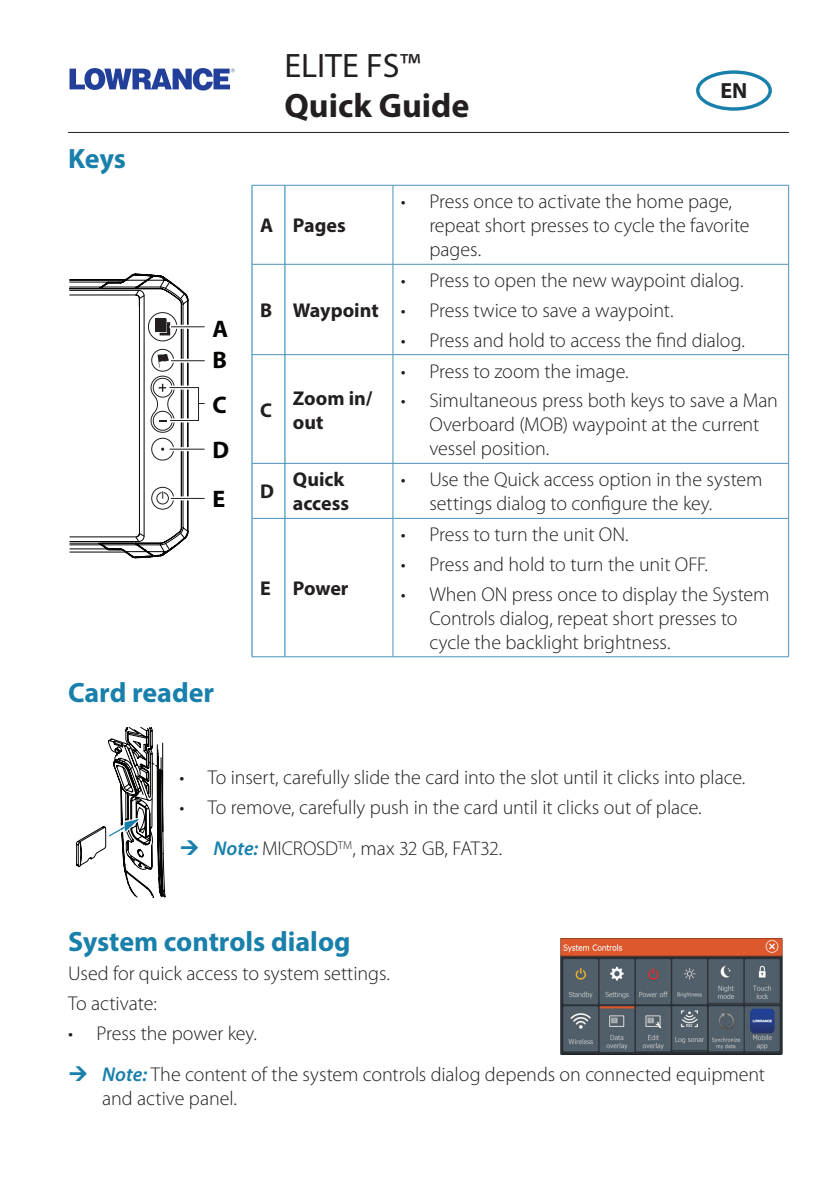
<style>
.page{position:relative;width:840px;height:1191px;background:#fff}
.page>*{position:absolute;margin:0;border:0;box-sizing:border-box;transform-origin:0 0}
.t1{font:700 34px "Myriad Pro";color:#231f20}
.t2{font:34px "Myriad Pro";color:#231f20}
.t3{font:700 28px "Myriad Pro";color:#1980ac}
.t4{font:700 24px/30.8px "Myriad Pro";color:#040503}
.t5{font:700 22px "Myriad Pro";color:#231f20}
.t6{font:300 20px/24px "Myriad Pro";letter-spacing:-.005em;color:#231f20}
.t7{font:700 20px/24px "Myriad Pro";color:#231f20}
.s1{font-weight:600;font-style:italic;color:#1980ac}
</style>
<div class="page">
<hr style="left:251px;top:185px;width:34px;height:1px;background:#4c92ba">
<hr style="left:285px;top:185px;width:108px;height:1px;background:#4c92ba">
<hr style="left:393px;top:185px;width:395px;height:1px;background:#4c92ba">
<hr style="left:392px;top:185px;width:1px;height:79px;background:#4c92ba">
<hr style="left:787px;top:185px;width:1px;height:79px;background:#4c92ba">
<hr style="left:252px;top:264px;width:33px;height:1px;background:#4c92ba">
<hr style="left:285px;top:264px;width:108px;height:1px;background:#4c92ba">
<hr style="left:393px;top:264px;width:395px;height:1px;background:#4c92ba">
<hr style="left:392px;top:264px;width:1px;height:90px;background:#4c92ba">
<hr style="left:787px;top:264px;width:1px;height:90px;background:#4c92ba">
<hr style="left:252px;top:354px;width:33px;height:1px;background:#4c92ba">
<hr style="left:285px;top:354px;width:108px;height:1px;background:#4c92ba">
<hr style="left:393px;top:354px;width:395px;height:1px;background:#4c92ba">
<hr style="left:392px;top:355px;width:1px;height:108px;background:#4c92ba">
<hr style="left:787px;top:355px;width:1px;height:108px;background:#4c92ba">
<hr style="left:252px;top:463px;width:33px;height:1px;background:#4c92ba">
<hr style="left:285px;top:463px;width:108px;height:1px;background:#4c92ba">
<hr style="left:393px;top:463px;width:395px;height:1px;background:#4c92ba">
<hr style="left:392px;top:463px;width:1px;height:55px;background:#4c92ba">
<hr style="left:787px;top:463px;width:1px;height:55px;background:#4c92ba">
<hr style="left:252px;top:518px;width:33px;height:1px;background:#4c92ba">
<hr style="left:285px;top:518px;width:108px;height:1px;background:#4c92ba">
<hr style="left:393px;top:518px;width:395px;height:1px;background:#4c92ba">
<hr style="left:392px;top:518px;width:1px;height:138px;background:#4c92ba">
<hr style="left:787px;top:518px;width:1px;height:138px;background:#4c92ba">
<hr style="left:251px;top:656px;width:34px;height:1px;background:#4c92ba">
<hr style="left:285px;top:656px;width:108px;height:1px;background:#4c92ba">
<hr style="left:393px;top:656px;width:395px;height:1px;background:#4c92ba">
<hr style="left:251px;top:185px;width:1px;height:79px;background:#1980ac">
<hr style="left:284px;top:185px;width:1px;height:79px;background:#1980ac">
<hr style="left:251px;top:264px;width:1px;height:91px;background:#1980ac">
<hr style="left:284px;top:264px;width:1px;height:90px;background:#1980ac">
<hr style="left:251px;top:355px;width:1px;height:108px;background:#1980ac">
<hr style="left:284px;top:355px;width:1px;height:108px;background:#1980ac">
<hr style="left:251px;top:463px;width:1px;height:55px;background:#1980ac">
<hr style="left:284px;top:463px;width:1px;height:55px;background:#1980ac">
<hr style="left:251px;top:518px;width:1px;height:138px;background:#1980ac">
<hr style="left:284px;top:518px;width:1px;height:138px;background:#1980ac">
<svg style="left:69px;top:274px;width:136px;height:284px"></svg>
<svg style="left:171px;top:359px;width:33px;height:4px"></svg>
<hr style="left:171px;top:360px;width:33px;height:1px;background:#231f20">
<svg style="left:170px;top:447px;width:34px;height:4px"></svg>
<hr style="left:170px;top:449px;width:34px;height:1px;background:#231f20">
<svg style="left:171px;top:496px;width:33px;height:4px"></svg>
<hr style="left:171px;top:498px;width:33px;height:1px;background:#231f20">
<svg style="left:76px;top:727px;width:90px;height:170px"></svg>
<img style="left:560px;top:938px;width:222px;height:116px">
<hr style="left:68px;top:132px;width:720px;height:1px;background:#231f20">
<div style="left:695px;top:70px;width:76px;height:41px;border:3px solid #1980ac;border-radius:50%"></div>
<svg style="left:69px;top:68px;width:165px;height:23px"></svg>
<h2 class="t3" style="left:68px;top:140px;width:59px">Keys</h2>
<p class="t4" style="left:212px;top:312px;width:17px">A<br>B</p>
<p class="t4" style="left:212px;top:388px;width:16px">C</p>
<p class="t4" style="left:212px;top:434px;width:18px">D</p>
<p class="t4" style="left:212px;top:482px;width:14px">E</p>
<h2 class="t3" style="left:68px;top:674px;width:148px">Card reader</h2>
<h1 class="t2" style="left:284px;top:44px;width:138px">ELITE FS™</h1>
<h1 class="t1" style="left:284px;top:84px;width:186px">Quick Guide</h1>
<p class="t5" style="left:720px;top:76px;width:28px">EN</p>
<p class="t7" style="left:260px;top:213px;width:87px">A Pages</p>
<p class="t7" style="left:260px;top:297px;width:120px">B Waypoint</p>
<p class="t7" style="left:260px;top:397px;width:13px">C</p>
<p class="t7" style="left:293px;top:385px;width:81px">Zoom in/ out</p>
<p class="t6" style="left:429px;top:190px;width:321px;text-indent:-28px">• Press once to activate the home page, repeat short presses to cycle the favorite pages.</p>
<p class="t6" style="left:401px;top:269px;width:344px">• Press to open the new waypoint dialog.</p>
<p class="t6" style="left:401px;top:299px;width:274px">• Press twice to save a waypoint.</p>
<p class="t6" style="left:401px;top:328px;width:345px">• Press and hold to access the find dialog.</p>
<p class="t6" style="left:401px;top:359px;width:229px">• Press to zoom the image.</p>
<p class="t6" style="left:429px;top:389px;width:350px;text-indent:-28px">• Simultaneous press both keys to save a Man<br>Overboard (MOB) waypoint at the current vessel position.</p>
<p class="t7" style="left:260px;top:479px;width:15px">D</p>
<p class="t7" style="left:293px;top:467px;width:58px">Quick access</p>
<p class="t6" style="left:429px;top:468px;width:334px;text-indent:-28px">• Use the Quick access option in the system settings dialog to configure the key.</p>
<p class="t7" style="left:260px;top:575px;width:90px">E Power</p>
<p class="t6" style="left:401px;top:523px;width:229px">• Press to turn the unit ON.</p>
<p class="t6" style="left:401px;top:553px;width:308px">• Press and hold to turn the unit OFF.</p>
<p class="t6" style="left:429px;top:582px;width:341px;text-indent:-28px">• When ON press once to display the System<br>Controls dialog, repeat short presses to cycle the backlight brightness.</p>
<p class="t6" style="left:179px;top:766px;width:567px">• To insert, carefully slide the card into the slot until it clicks into place.</p>
<p class="t6" style="left:213px;top:787px;width:489px;line-height:41px;text-indent:-34px">• To remove, carefully push in the card until it clicks out of place.<br><span class="s1">Note:</span> MICROSD<sup>TM</sup>, max 32 GB, FAT32.</p>
<h2 class="t3" style="left:68px;top:923px;width:284px">System controls dialog</h2>
<p class="t6" style="left:68px;top:959px;width:323px;line-height:29.6px">Used for quick access to system settings.<br>To activate:</p>
<p class="t6" style="left:102px;top:1012px;width:664px;line-height:41px;text-indent:-34px">• Press the power key.<br><span class="s1">Note:</span> The content of the system controls dialog depends on connected equipment</p>
<p class="t6" style="left:102px;top:1086px;width:136px">and active panel.</p>
</div>
